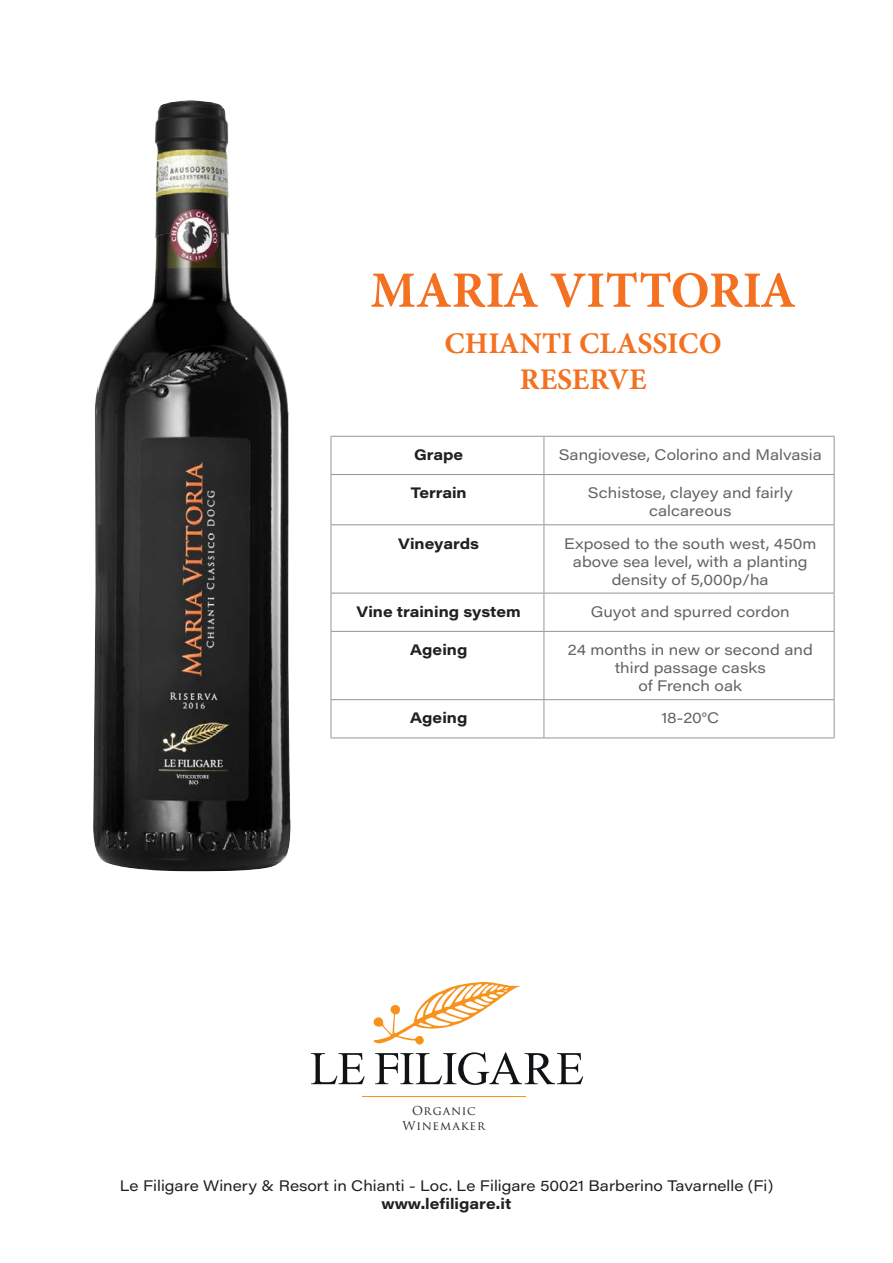
<style>
.page{position:relative;width:893px;height:1263px;background:#fff}
.page>*{position:absolute;margin:0;border:0;box-sizing:border-box;transform-origin:0 0}
.t1{font:700 51px "Minion Pro";color:#f37121}
.t2{font:700 30px "Minion Pro";color:#f37121}
.t3{font:15px/18px "Acumin Pro Wide";color:#636366;text-align:center}
.t4{font:15px "Acumin Pro Wide";color:#231f20}
.t5{font:700 15px "Acumin Pro Wide";color:#231f20}
.t6{font:12px "Trajan Pro";letter-spacing:.075em;color:#231f20}
</style>
<div class="page">
<img style="left:93px;top:100px;width:198px;height:771px">
<hr style="left:331px;top:436px;width:213px;height:1px;background:#939598">
<hr style="left:331px;top:437px;width:1px;height:37px;background:#939598">
<hr style="left:544px;top:436px;width:290px;height:1px;background:#939598">
<hr style="left:544px;top:437px;width:1px;height:37px;background:#939598">
<hr style="left:834px;top:437px;width:1px;height:37px;background:#939598">
<hr style="left:331px;top:474px;width:213px;height:1px;background:#939598">
<hr style="left:331px;top:475px;width:1px;height:49px;background:#939598">
<hr style="left:544px;top:474px;width:290px;height:1px;background:#939598">
<hr style="left:544px;top:475px;width:1px;height:49px;background:#939598">
<hr style="left:834px;top:475px;width:1px;height:49px;background:#939598">
<hr style="left:331px;top:524px;width:213px;height:1px;background:#939598">
<hr style="left:331px;top:525px;width:1px;height:68px;background:#939598">
<hr style="left:544px;top:524px;width:290px;height:1px;background:#939598">
<hr style="left:544px;top:525px;width:1px;height:68px;background:#939598">
<hr style="left:834px;top:525px;width:1px;height:68px;background:#939598">
<hr style="left:331px;top:593px;width:213px;height:1px;background:#939598">
<hr style="left:331px;top:593px;width:1px;height:38px;background:#939598">
<hr style="left:544px;top:593px;width:290px;height:1px;background:#939598">
<hr style="left:544px;top:593px;width:1px;height:38px;background:#939598">
<hr style="left:834px;top:593px;width:1px;height:38px;background:#939598">
<hr style="left:331px;top:631px;width:213px;height:1px;background:#939598">
<hr style="left:331px;top:632px;width:1px;height:67px;background:#939598">
<hr style="left:544px;top:631px;width:290px;height:1px;background:#939598">
<hr style="left:544px;top:632px;width:1px;height:67px;background:#939598">
<hr style="left:834px;top:632px;width:1px;height:67px;background:#939598">
<hr style="left:331px;top:699px;width:213px;height:1px;background:#939598">
<hr style="left:331px;top:700px;width:1px;height:37px;background:#939598">
<hr style="left:544px;top:699px;width:290px;height:1px;background:#939598">
<hr style="left:544px;top:700px;width:1px;height:37px;background:#939598">
<hr style="left:834px;top:700px;width:1px;height:37px;background:#939598">
<hr style="left:331px;top:737px;width:213px;height:1px;background:#939598">
<hr style="left:544px;top:737px;width:290px;height:1px;background:#939598">
<hr style="left:362px;top:1096px;width:164px;height:1px;background:#f7931d">
<svg style="left:311px;top:1053px;width:54px;height:31px"></svg>
<svg style="left:375px;top:1052px;width:208px;height:33px"></svg>
<svg style="left:373px;top:982px;width:148px;height:63px"></svg>
<p class="t1" style="left:370px;top:254px;width:427px">MARIA VITTORIA</p>
<p class="t2" style="left:445px;top:323px;width:279px">CHIANTI CLASSICO</p>
<p class="t2" style="left:520px;top:359px;width:128px">RESERVE</p>
<p class="t5" style="left:414px;top:444px;width:51px">Grape</p>
<p class="t3" style="left:559px;top:445px;width:265px">Sangiovese, Colorino and Malvasia</p>
<p class="t5" style="left:411px;top:482px;width:58px">Terrain</p>
<p class="t3" style="left:588px;top:483px;width:206px">Schistose, clayey and fairly</p>
<p class="t3" style="left:649px;top:501px;width:84px">calcareous</p>
<p class="t5" style="left:398px;top:532px;width:82px">Vineyards</p>
<p class="t3" style="left:564px;top:534px;width:254px">Exposed to the south west, 450m above sea level, with a planting</p>
<p class="t3" style="left:612px;top:570px;width:158px">density of 5,000p/ha</p>
<p class="t5" style="left:357px;top:601px;width:166px">Vine training system</p>
<p class="t3" style="left:591px;top:602px;width:200px">Guyot and spurred cordon</p>
<p class="t5" style="left:410px;top:639px;width:59px">Ageing</p>
<p class="t3" style="left:568px;top:640px;width:246px">24 months in new or second and third passage casks</p>
<p class="t3" style="left:638px;top:676px;width:105px">of French oak</p>
<p class="t5" style="left:410px;top:707px;width:59px">Ageing</p>
<p class="t3" style="left:661px;top:708px;width:59px">18-20°C</p>
<p class="t6" style="left:412px;top:1103px;width:65px">Organic</p>
<p class="t6" style="left:402px;top:1117px;width:84px">Winemaker</p>
<p class="t4" style="left:120px;top:1175px;width:655px">Le Filigare Winery &amp; Resort in Chianti - Loc. Le Filigare 50021 Barberino Tavarnelle (Fi)</p>
<p class="t5" style="left:381px;top:1193px;width:131px">www.lefiligare.it</p>
</div>
